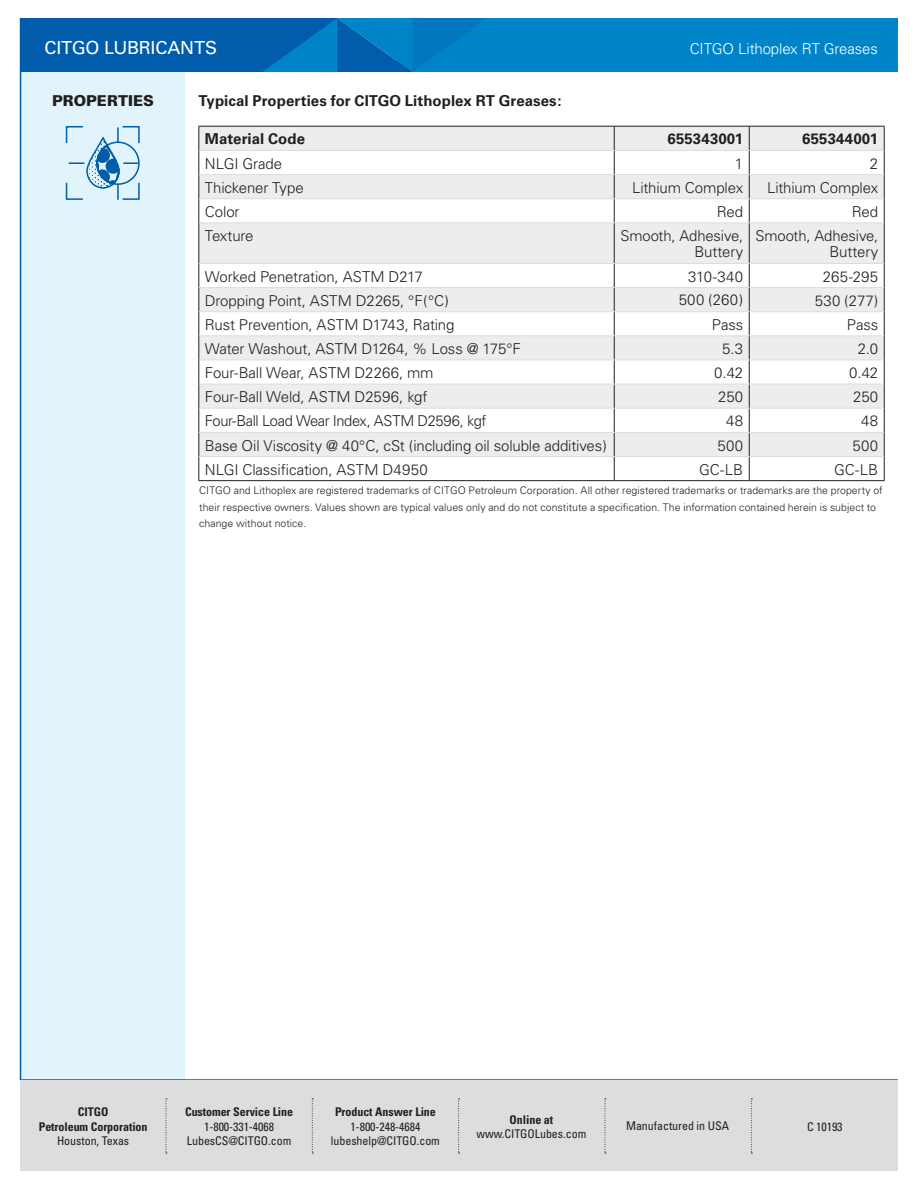
<style>
.page{position:relative;width:918px;height:1188px;background:#fff}
.page>*{position:absolute;margin:0;border:0;box-sizing:border-box;transform-origin:0 0}
.Headers{font:18px "Univers";letter-spacing:-.01em;color:#fff}
.t1{font:300 15px/16.5px "Univers";letter-spacing:-.01em;color:#231f20;text-align:right}
.Disclaimers{font:700 15px "Univers";letter-spacing:.005em;color:#231f20}
.Headers-2{font:300 15px "Univers";letter-spacing:-.01em;color:#fff}
.Headers-3{font:900 15px "Univers";color:#231f20}
.t2{font:condensed 12px/14.4px "Univers";letter-spacing:-.005em;color:#231f20;text-align:center}
.t3{font:700 condensed 12px/14.4px "Univers";letter-spacing:-.005em;color:#231f20;text-align:center}
.Disclaimers-2{font:300 10.5px/16.5px "Univers";letter-spacing:.005em;color:#231f20}
.s1{font-weight:400}
.s2{font-weight:700}
</style>
<div class="page">
<div style="left:21px;top:65px;width:164px;height:1015px;background:#e1f4fc"></div>
<hr style="left:20px;top:18px;width:1px;height:1062px;background:#015dab">
<hr style="left:20px;top:1079px;width:878px;height:2px;background:#015dab">
<div style="left:21px;top:18px;width:316px;height:54px;background:#015dab"></div>
<div style="left:396px;top:18px;width:502px;height:54px;background:#0084c9"></div>
<svg style="left:263px;top:18px;width:223px;height:54px"></svg>
<svg style="left:66px;top:126px;width:74px;height:74px"></svg>
<div style="left:20px;top:1081px;width:878px;height:90px;background:#dcdddf"></div>
<svg style="left:751px;top:1099px;width:1px;height:55px"></svg>
<svg style="left:605px;top:1099px;width:1px;height:55px"></svg>
<svg style="left:458px;top:1099px;width:2px;height:55px"></svg>
<svg style="left:312px;top:1099px;width:1px;height:55px"></svg>
<svg style="left:166px;top:1099px;width:1px;height:55px"></svg>
<svg style="left:200px;top:127px;width:684px;height:329px;fill:#ededee"></svg>
<hr style="left:199px;top:126px;width:415px;height:1px;background:#231f20">
<hr style="left:614px;top:126px;width:135px;height:1px;background:#231f20">
<hr style="left:749px;top:126px;width:135px;height:1px;background:#231f20">
<svg style="left:199px;top:126px;width:1px;height:97px"></svg>
<svg style="left:614px;top:126px;width:1px;height:97px"></svg>
<svg style="left:749px;top:126px;width:1px;height:97px"></svg>
<svg style="left:884px;top:126px;width:1px;height:97px"></svg>
<hr style="left:199px;top:223px;width:1px;height:40px;background:#231f20">
<hr style="left:614px;top:223px;width:1px;height:40px;background:#231f20">
<hr style="left:749px;top:223px;width:1px;height:40px;background:#231f20">
<hr style="left:884px;top:223px;width:1px;height:40px;background:#231f20">
<svg style="left:199px;top:264px;width:1px;height:216px"></svg>
<svg style="left:614px;top:264px;width:1px;height:216px"></svg>
<svg style="left:749px;top:264px;width:1px;height:216px"></svg>
<svg style="left:884px;top:263px;width:1px;height:217px"></svg>
<hr style="left:199px;top:480px;width:415px;height:1px;background:#231f20">
<hr style="left:614px;top:480px;width:135px;height:1px;background:#231f20">
<hr style="left:749px;top:480px;width:135px;height:1px;background:#231f20">
<hr style="left:199px;top:150px;width:415px;height:1px;background:#dcdddf">
<hr style="left:614px;top:150px;width:135px;height:1px;background:#dcdddf">
<hr style="left:749px;top:150px;width:135px;height:1px;background:#dcdddf">
<hr style="left:199px;top:174px;width:415px;height:1px;background:#dcdddf">
<hr style="left:614px;top:174px;width:135px;height:1px;background:#dcdddf">
<hr style="left:749px;top:174px;width:135px;height:1px;background:#dcdddf">
<hr style="left:199px;top:198px;width:415px;height:1px;background:#dcdddf">
<hr style="left:614px;top:198px;width:135px;height:1px;background:#dcdddf">
<hr style="left:749px;top:198px;width:135px;height:1px;background:#dcdddf">
<hr style="left:199px;top:223px;width:415px;height:1px;background:#dcdddf">
<hr style="left:614px;top:223px;width:135px;height:1px;background:#dcdddf">
<hr style="left:749px;top:223px;width:135px;height:1px;background:#dcdddf">
<hr style="left:199px;top:263px;width:415px;height:1px;background:#dcdddf">
<hr style="left:614px;top:263px;width:135px;height:1px;background:#dcdddf">
<hr style="left:749px;top:263px;width:135px;height:1px;background:#dcdddf">
<hr style="left:199px;top:287px;width:415px;height:1px;background:#dcdddf">
<hr style="left:614px;top:287px;width:135px;height:1px;background:#dcdddf">
<hr style="left:749px;top:287px;width:135px;height:1px;background:#dcdddf">
<hr style="left:199px;top:311px;width:415px;height:1px;background:#dcdddf">
<hr style="left:614px;top:311px;width:135px;height:1px;background:#dcdddf">
<hr style="left:749px;top:311px;width:135px;height:1px;background:#dcdddf">
<hr style="left:199px;top:336px;width:415px;height:1px;background:#dcdddf">
<hr style="left:614px;top:336px;width:135px;height:1px;background:#dcdddf">
<hr style="left:749px;top:336px;width:135px;height:1px;background:#dcdddf">
<hr style="left:199px;top:360px;width:415px;height:1px;background:#dcdddf">
<hr style="left:614px;top:360px;width:135px;height:1px;background:#dcdddf">
<hr style="left:749px;top:360px;width:135px;height:1px;background:#dcdddf">
<hr style="left:199px;top:384px;width:415px;height:1px;background:#dcdddf">
<hr style="left:614px;top:384px;width:135px;height:1px;background:#dcdddf">
<hr style="left:749px;top:384px;width:135px;height:1px;background:#dcdddf">
<hr style="left:199px;top:408px;width:415px;height:1px;background:#dcdddf">
<hr style="left:614px;top:408px;width:135px;height:1px;background:#dcdddf">
<hr style="left:749px;top:408px;width:135px;height:1px;background:#dcdddf">
<hr style="left:199px;top:432px;width:415px;height:1px;background:#dcdddf">
<hr style="left:614px;top:432px;width:135px;height:1px;background:#dcdddf">
<hr style="left:749px;top:432px;width:135px;height:1px;background:#dcdddf">
<hr style="left:199px;top:456px;width:415px;height:1px;background:#dcdddf">
<hr style="left:614px;top:456px;width:135px;height:1px;background:#dcdddf">
<hr style="left:749px;top:456px;width:135px;height:1px;background:#dcdddf">
<p class="Headers" style="left:45px;top:37px;width:174px">CITGO LUBRICANTS</p>
<p class="Headers-2" style="left:690px;top:40px;width:190px">CITGO Lithoplex RT Greases</p>
<p class="Headers-3" style="left:52px;top:91px;width:103px">PROPERTIES</p>
<p class="Disclaimers" style="left:199px;top:92px;width:364px">Typical Properties for CITGO Lithoplex RT Greases:</p>
<p class="Disclaimers" style="left:205px;top:130px;width:102px">Material Code</p>
<p class="Disclaimers" style="left:668px;top:130px;width:77px">655343001</p>
<p class="Disclaimers" style="left:802px;top:130px;width:77px">655344001</p>
<p class="t1" style="left:205px;top:155px;width:79px">NLGI Grade</p>
<p class="t1" style="left:735px;top:155px;width:10px">1</p>
<p class="t1" style="left:870px;top:155px;width:10px">2</p>
<p class="t1" style="left:205px;top:179px;width:100px">Thickener Type</p>
<p class="t1" style="left:632px;top:179px;width:113px">Lithium Complex</p>
<p class="t1" style="left:767px;top:179px;width:113px">Lithium Complex</p>
<p class="t1" style="left:205px;top:203px;width:36px">Color</p>
<p class="t1" style="left:717px;top:203px;width:28px">Red</p>
<p class="t1" style="left:852px;top:203px;width:28px">Red</p>
<p class="t1" style="left:205px;top:227px;width:50px">Texture</p>
<p class="t1" style="left:620px;top:227px;width:124px">Smooth, Adhesive,<br>Buttery</p>
<p class="t1" style="left:755px;top:227px;width:124px">Smooth, Adhesive,<br>Buttery</p>
<p class="t1" style="left:205px;top:268px;width:220px">Worked Penetration, ASTM D217</p>
<p class="t1" style="left:688px;top:268px;width:57px">310-340</p>
<p class="t1" style="left:823px;top:268px;width:57px">265-295</p>
<p class="t1" style="left:205px;top:292px;width:246px">Dropping Point, ASTM D2265, °F(°C)</p>
<p class="t1" style="left:679px;top:292px;width:66px">500 (260)</p>
<p class="t1" style="left:815px;top:292px;width:65px">530 (277)</p>
<p class="t1" style="left:205px;top:316px;width:251px">Rust Prevention, ASTM D1743, Rating</p>
<p class="t1" style="left:712px;top:316px;width:33px">Pass</p>
<p class="t1" style="left:847px;top:316px;width:33px">Pass</p>
<p class="t1" style="left:205px;top:340px;width:318px">Water Washout, ASTM D1264, % Loss @ 175°F</p>
<p class="t1" style="left:722px;top:340px;width:23px">5.3</p>
<p class="t1" style="left:858px;top:340px;width:22px">2.0</p>
<p class="t1" style="left:205px;top:365px;width:230px">Four-Ball Wear, ASTM D2266, mm</p>
<p class="t1" style="left:714px;top:365px;width:30px">0.42</p>
<p class="t1" style="left:849px;top:365px;width:30px">0.42</p>
<p class="t1" style="left:205px;top:389px;width:224px">Four-Ball Weld, ASTM D2596, kgf</p>
<p class="t1" style="left:718px;top:389px;width:27px">250</p>
<p class="t1" style="left:853px;top:389px;width:27px">250</p>
<p class="t1" style="left:205px;top:413px;width:283px">Four-Ball Load Wear Index, ASTM D2596, kgf</p>
<p class="t1" style="left:726px;top:413px;width:19px">48</p>
<p class="t1" style="left:861px;top:413px;width:19px">48</p>
<p class="t1" style="left:205px;top:437px;width:404px">Base Oil Viscosity @ 40°C, cSt (including oil soluble additives)</p>
<p class="t1" style="left:718px;top:437px;width:27px">500</p>
<p class="t1" style="left:853px;top:437px;width:27px">500</p>
<p class="t1" style="left:205px;top:461px;width:224px">NLGI Classification, ASTM D4950</p>
<p class="t1" style="left:699px;top:461px;width:46px">GC-LB</p>
<p class="t1" style="left:834px;top:461px;width:46px">GC-LB</p>
<p class="Disclaimers-2" style="left:199px;top:482px;width:685px">CITGO and Lithoplex are registered trademarks of CITGO Petroleum Corporation. All other registered trademarks or trademarks are the property of their respective owners. Values shown are typical values only and do not constitute a specification. The information contained herein is subject to change without notice.</p>
<p class="t3" style="left:39px;top:1105px;width:110px">CITGO<br>Petroleum Corporation<br><span class="s1">Houston, Texas</span></p>
<p class="t3" style="left:185px;top:1105px;width:110px">Customer Service Line</p>
<p class="t2" style="left:204px;top:1119px;width:71px">1-800-331-4068</p>
<p class="t2" style="left:187px;top:1133px;width:106px">LubesCS@CITGO.com</p>
<p class="t2" style="left:331px;top:1105px;width:111px"><span class="s2">Product Answer Line<br></span>1-800-248-4684 lubeshelp@CITGO.com</p>
<p class="t2" style="left:476px;top:1112px;width:111px"><span class="s2">Online at </span>www.CITGOLubes.com</p>
<p class="t2" style="left:807px;top:1119px;width:37px">C 10193</p>
<p class="t2" style="left:626px;top:1119px;width:104px">Manufactured in USA</p>
</div>
